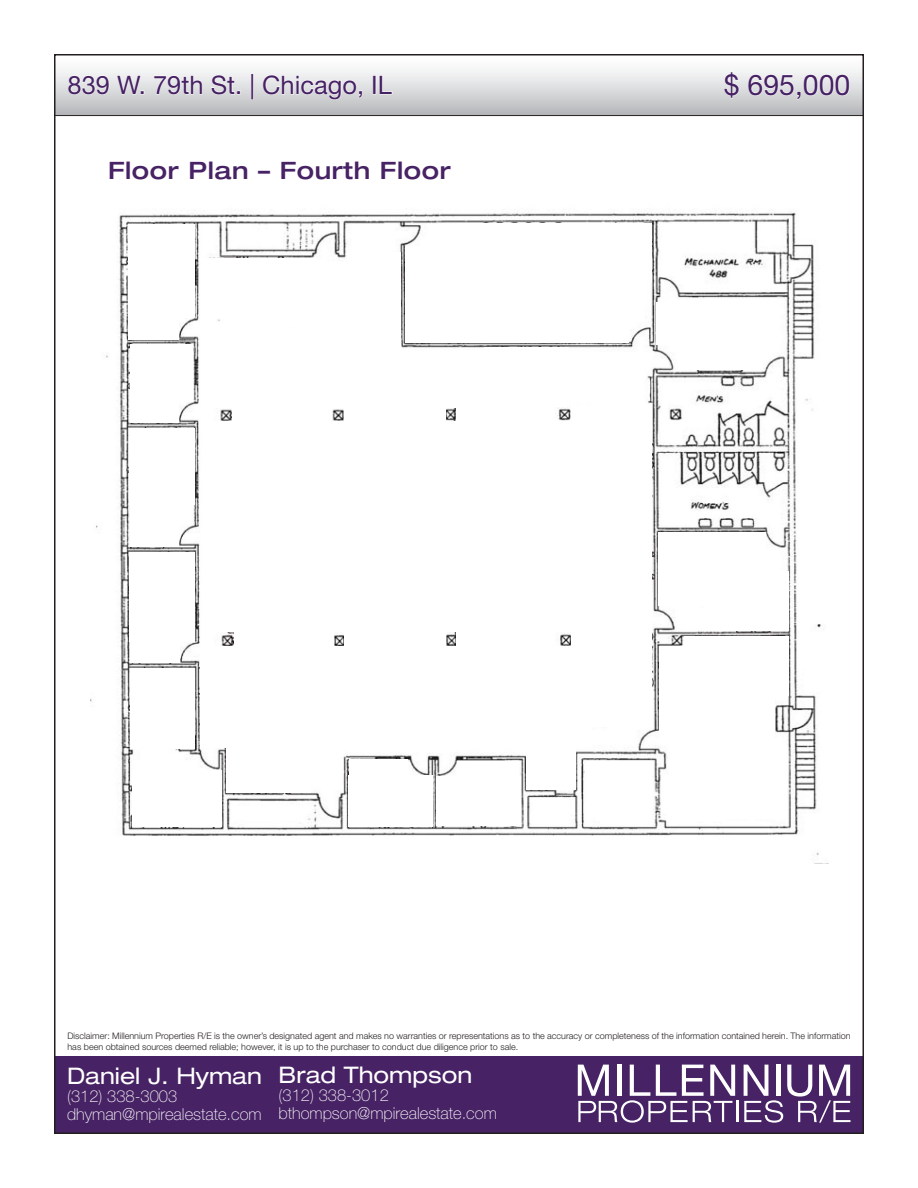
<style>
.page{position:relative;width:918px;height:1188px;background:#fff}
.page>*{position:absolute;margin:0;border:0;box-sizing:border-box;transform-origin:0 0}
.t1{font:28.5px "Helvetica Neue LT Std";color:#472264}
.t2{font:25.5px "Helvetica Neue LT Std";color:#472264}
.Section_Header{font:500 expanded 24px "Helvetica Neue LT Std";letter-spacing:.025em;color:#472264}
.t3{font:expanded 22.8px "Helvetica Neue LT Std";color:#fff}
.t4{font:100 16.5px/17.9px "Helvetica Neue LT Std";color:#fff}
.t5{font:300 9px/10.8px "Helvetica Neue LT Std";color:#231f20}
</style>
<div class="page">
<svg style="left:57px;top:70px;width:804px;height:45px"></svg>
<div style="left:54px;top:1056px;width:810px;height:78px;background:#472264"></div>
<svg style="left:67px;top:75px;width:43px;height:20px"></svg>
<svg style="left:116px;top:71px;width:28px;height:29px"></svg>
<svg style="left:153px;top:75px;width:50px;height:20px"></svg>
<svg style="left:211px;top:74px;width:30px;height:21px"></svg>
<div style="left:251px;top:73px;width:3px;height:27px;border:1px solid #fff"></div>
<svg style="left:262px;top:74px;width:101px;height:26px"></svg>
<div style="left:373px;top:75px;width:3px;height:19px;border:1px solid #fff"></div>
<svg style="left:379px;top:75px;width:14px;height:20px"></svg>
<svg style="left:723px;top:71px;width:17px;height:28px"></svg>
<svg style="left:748px;top:74px;width:102px;height:27px"></svg>
<hr style="left:54px;top:115px;width:810px;height:1px;background:#231f20">
<hr style="left:736px;top:1101px;width:3px;height:21px;background:#fff">
<svg style="left:578px;top:1065px;width:157px;height:58px"></svg>
<svg style="left:744px;top:1065px;width:107px;height:58px"></svg>
<img style="left:90px;top:209px;width:739px;height:655px">
<div style="left:678px;top:310px;width:84px;height:60px;background:#fff"></div>
<div style="left:657px;top:302px;width:84px;height:43px;background:#fff"></div>
<div style="left:406px;top:246px;width:223px;height:96px;background:#fff"></div>
<div style="left:462px;top:223px;width:189px;height:59px;background:#fff"></div>
<div style="left:484px;top:347px;width:85px;height:60px;background:#fff"></div>
<div style="left:347px;top:253px;width:54px;height:94px;background:#fff"></div>
<div style="left:201px;top:258px;width:118px;height:60px;background:#fff"></div>
<div style="left:129px;top:224px;width:66px;height:94px;background:#fff"></div>
<div style="left:129px;top:280px;width:50px;height:60px;background:#fff"></div>
<div style="left:201px;top:329px;width:200px;height:79px;background:#fff"></div>
<div style="left:130px;top:344px;width:63px;height:58px;background:#fff"></div>
<div style="left:130px;top:363px;width:49px;height:59px;background:#fff"></div>
<div style="left:232px;top:403px;width:100px;height:59px;background:#fff"></div>
<div style="left:344px;top:403px;width:102px;height:339px;background:#fff"></div>
<div style="left:398px;top:350px;width:107px;height:58px;background:#fff"></div>
<div style="left:456px;top:403px;width:99px;height:336px;background:#fff"></div>
<div style="left:571px;top:406px;width:81px;height:321px;background:#fff"></div>
<div style="left:200px;top:646px;width:392px;height:102px;background:#fff"></div>
<div style="left:526px;top:730px;width:50px;height:59px;background:#fff"></div>
<div style="left:436px;top:777px;width:85px;height:49px;background:#fff"></div>
<div style="left:458px;top:761px;width:61px;height:60px;background:#fff"></div>
<div style="left:348px;top:775px;width:85px;height:52px;background:#fff"></div>
<div style="left:349px;top:760px;width:59px;height:59px;background:#fff"></div>
<div style="left:703px;top:760px;width:84px;height:59px;background:#fff"></div>
<div style="left:659px;top:646px;width:115px;height:95px;background:#fff"></div>
<div style="left:684px;top:636px;width:104px;height:60px;background:#fff"></div>
<div style="left:659px;top:532px;width:84px;height:74px;background:#fff"></div>
<div style="left:704px;top:571px;width:84px;height:60px;background:#fff"></div>
<div style="left:681px;top:532px;width:85px;height:60px;background:#fff"></div>
<div style="left:208px;top:422px;width:380px;height:210px;background:#fff"></div>
<div style="left:234px;top:608px;width:100px;height:59px;background:#fff"></div>
<div style="left:226px;top:733px;width:84px;height:59px;background:#fff"></div>
<div style="left:131px;top:668px;width:64px;height:81px;background:#fff"></div>
<div style="left:132px;top:770px;width:89px;height:57px;background:#fff"></div>
<div style="left:129px;top:552px;width:66px;height:90px;background:#fff"></div>
<div style="left:131px;top:604px;width:49px;height:59px;background:#fff"></div>
<div style="left:130px;top:487px;width:49px;height:60px;background:#fff"></div>
<div style="left:129px;top:428px;width:66px;height:77px;background:#fff"></div>
<h2 class="t2" style="left:68px;top:70px;width:326px">839 W. 79th St. | Chicago, IL</h2>
<h1 class="t1" style="left:724px;top:68px;width:128px">$ 695,000</h1>
<p class="Section_Header" style="left:108px;top:156px;width:344px">Floor Plan – Fourth Floor</p>
<p class="t5" style="left:68px;top:1030px;width:785px">Disclaimer: Millennium Properties R/E is the owner’s designated agent and makes no warranties or representations as to the accuracy or completeness of the information contained herein. The information has been obtained sources deemed reliable; however, it is up to the purchaser to conduct due diligence prior to sale.</p>
<h3 class="t3" style="left:279px;top:1061px;width:195px">Brad Thompson</h3>
<h3 class="t4" style="left:279px;top:1086px;width:220px">(312) 338-3012 bthompson@mpirealestate.com</h3>
<h3 class="t3" style="left:67px;top:1062px;width:196px">Daniel J. Hyman</h3>
<h3 class="t4" style="left:67px;top:1087px;width:196px">(312) 338-3003 dhyman@mpirealestate.com</h3>
</div>
